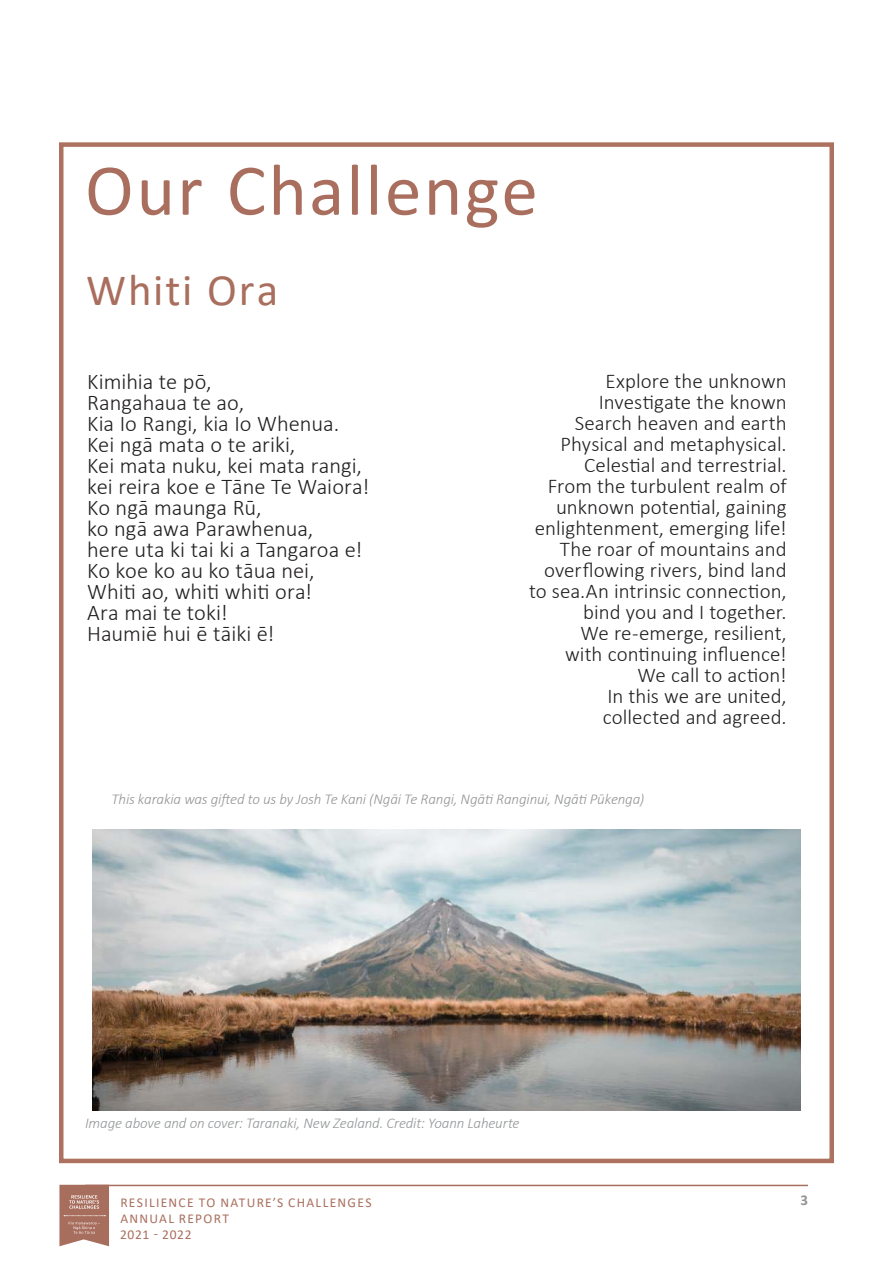
<style>
.page{position:relative;width:893px;height:1263px;background:#fff}
.page>*{position:absolute;margin:0;border:0;box-sizing:border-box;transform-origin:0 0}
.t1{font:73.5px "Calibri";letter-spacing:.03em;color:#a96e5d}
.t2{font:45px "Calibri";letter-spacing:.04em;color:#a96e5d}
.t3{font:300 22.5px/21px "Calibri";color:#221f1f}
.t4{font:300 21px/21px "Calibri";color:#221f1f;text-align:right}
.t5{font:italic 300 15px "Calibri";letter-spacing:-.01em;color:#939597}
.t6{font:700 15px "Calibri";color:#939597}
.t7{font:13.5px/16.2px "Calibri";letter-spacing:.095em;color:#a96e5d}
</style>
<div class="page">
<hr style="left:85px;top:1185px;width:723px;height:1px;background:#a96e5d">
<svg style="left:59px;top:1185px;width:50px;height:61px"></svg>
<div style="left:59px;top:142px;width:775px;height:1021px;border:5px solid #ad725f"></div>
<img style="left:92px;top:830px;width:709px;height:281px">
<h1 class="t1" style="left:85px;top:164px;width:454px">Our Challenge</h1>
<h2 class="t2" style="left:86px;top:275px;width:193px">Whiti Ora</h2>
<p class="t3" style="left:87px;top:371px;width:284px">Kimihia te pō,<br>Rangahaua te ao,<br>Kia Io Rangi, kia Io Whenua.<br>Kei ngā mata o te ariki,<br>Kei mata nuku, kei mata rangi, kei reira koe e Tāne Te Waiora!<br>Ko ngā maunga Rū,<br>ko ngā awa Parawhenua,<br>here uta ki tai ki a Tangaroa e!<br>Ko koe ko au ko tāua nei,<br>Whiti ao, whiti whiti ora!<br>Ara mai te toki!<br>Haumiē hui ē tāiki ē!</p>
<p class="t4" style="left:529px;top:370px;width:259px">Explore the unknown<br>Investigate the known<br>Search heaven and earth<br>Physical and metaphysical.<br>Celestial and terrestrial.<br>From the turbulent realm of unknown potential, gaining enlightenment, emerging life!<br>The roar of mountains and overflowing rivers, bind land to sea.An intrinsic connection, bind you and I together.<br>We re-emerge, resilient,<br>with continuing influence!<br>We call to action!<br>In this we are united, collected and agreed.</p>
<p class="t5" style="left:111px;top:790px;width:534px">This karakia was gifted to us by Josh Te Kani (Ngāi Te Rangi, Ngāti Ranginui, Ngāti Pūkenga)</p>
<p class="t5" style="left:85px;top:1113px;width:436px">Image above and on cover: Taranaki, New Zealand. Credit: Yoann Laheurte</p>
<p class="t7" style="left:120px;top:1195px;width:253px">RESILIENCE TO NATURE’S CHALLENGES</p>
<p class="t6" style="left:800px;top:1194px;width:9px">3</p>
<p class="t7" style="left:120px;top:1211px;width:110px">ANNUAL REPORT<br>2021 - 2022</p>
</div>
